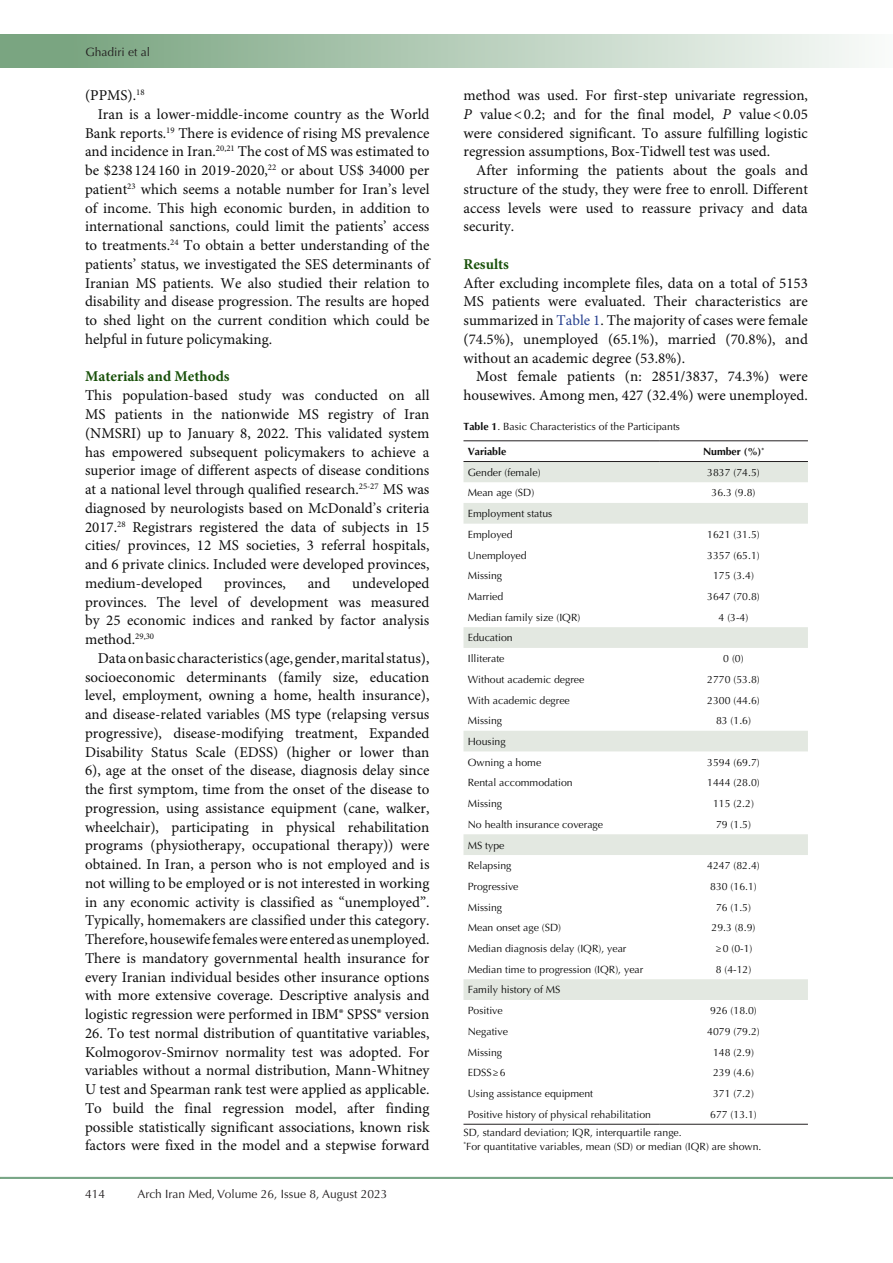
<style>
.page{position:relative;width:893px;height:1263px;background:#fff}
.page>*{position:absolute;margin:0;border:0;box-sizing:border-box;transform-origin:0 0}
.t1{font:15px/18.8px "Minion Pro";color:#0d0d0d;text-align:justify}
.t2{font:700 15px "Minion Pro";color:#19510a}
.t3{font:12px "Optima LT Std";color:#231f20}
.t4{font:10.5px "Optima LT Std";color:#0d0d0d}
.t5{font:700 10.5px "Optima LT Std";color:#0d0d0d}
.s1{font-style:italic}
.s2{color:#253f8e}
.s3{font-weight:700}
</style>
<div class="page">
<div style="left:0;top:1177px;width:893px;height:2px;background:#0099e5;border:1px solid #7aa581"></div>
<div style="left:0;top:35px;width:893px;height:33px;background:linear-gradient(to right,#719f78,#f9fbf9)"></div>
<svg style="left:463px;top:462px;width:345px;height:538px"></svg>
<hr style="left:463px;top:440px;width:196px;height:1px;background:#231f20">
<hr style="left:659px;top:440px;width:149px;height:1px;background:#231f20">
<hr style="left:463px;top:461px;width:196px;height:1px;background:#231f20">
<hr style="left:659px;top:461px;width:149px;height:1px;background:#231f20">
<hr style="left:463px;top:1124px;width:196px;height:1px;background:#231f20">
<hr style="left:659px;top:1124px;width:149px;height:1px;background:#231f20">
<p class="t3" style="left:85px;top:45px;width:66px">Ghadiri et al</p>
<p class="t1" style="left:85px;top:87px;width:61px">(PPMS).<sup>18</sup></p>
<p class="t1" style="left:85px;top:105px;width:346px;text-indent:13px">Iran is a lower-middle-income country as the World Bank reports.<sup>19</sup> There is evidence of rising MS prevalence and incidence in Iran.<sup>20,21</sup> The cost of MS was estimated to be $238 124 160 in 2019-2020,<sup>22</sup> or about US$ 34000 per patient<sup>23</sup> which seems a notable number for Iran’s level of income. This high economic burden, in addition to international sanctions, could limit the patients’ access to treatments.<sup>24</sup> To obtain a better understanding of the patients’ status, we investigated the SES determinants of Iranian MS patients. We also studied their relation to disability and disease progression. The results are hoped to shed light on the current condition which could be helpful in future policymaking.</p>
<p class="t2" style="left:85px;top:366px;width:146px">Materials and Methods</p>
<p class="t1" style="left:85px;top:387px;width:346px">This population-based study was conducted on all MS patients in the nationwide MS registry of Iran (NMSRI) up to January 8, 2022. This validated system has empowered subsequent policymakers to achieve a superior image of different aspects of disease conditions at a national level through qualified research.<sup>25-27</sup> MS was diagnosed by neurologists based on McDonald’s criteria 2017.<sup>28</sup> Registrars registered the data of subjects in 15 cities/ provinces, 12 MS societies, 3 referral hospitals, and 6 private clinics. Included were developed provinces, medium-developed</p>
<p class="t1" style="left:85px;top:574px;width:346px;text-indent:267px">undeveloped provinces. The level of development was measured by 25 economic indices and ranked by factor analysis method.<sup>29,30</sup></p>
<p class="t1" style="left:85px;top:649px;width:346px;text-indent:13px">Data on basic characteristics (age, gender, marital status), socioeconomic determinants (family size, education level, employment, owning a home, health insurance), and disease-related variables (MS type (relapsing versus progressive), disease-modifying treatment, Expanded Disability Status Scale (EDSS) (higher or lower than 6), age at the onset of the disease, diagnosis delay since the first symptom, time from the onset of the disease to progression, using assistance equipment (cane, walker, wheelchair), participating in physical rehabilitation programs (physiotherapy, occupational therapy)) were obtained. In Iran, a person who is not employed and is not willing to be employed or is not interested in working in any economic activity is classified as “unemployed”.<br>Typically, homemakers are classified under this category.<br>Therefore, housewife females were entered as unemployed.<br>There is mandatory governmental health insurance for every Iranian individual besides other insurance options with more extensive coverage. Descriptive analysis and logistic regression were performed in IBM® SPSS® version</p>
<p class="t1" style="left:85px;top:1024px;width:346px">26. To test normal distribution of quantitative variables, Kolmogorov-Smirnov normality test was adopted. For variables without a normal distribution, Mann-Whitney U test and Spearman rank test were applied as applicable.<br>To build the final regression model, after finding possible statistically significant associations, known risk factors were fixed in the model and a stepwise forward</p>
<p class="t1" style="left:224px;top:574px;width:63px">provinces,</p>
<p class="t1" style="left:308px;top:574px;width:24px">and</p>
<p class="t3" style="left:85px;top:1187px;width:22px">414</p>
<p class="t3" style="left:138px;top:1187px;width:251px">Arch Iran Med, Volume 26, Issue 8, August 2023</p>
<p class="t1" style="left:463px;top:87px;width:346px">method was used. For first-step univariate regression, <span class="s1">P</span> value&lt;0.2; and for the final model, <span class="s1">P</span> value&lt;0.05 were considered significant. To assure fulfilling logistic regression assumptions, Box-Tidwell test was used.</p>
<p class="t1" style="left:463px;top:162px;width:346px;text-indent:13px">After informing the patients about the goals and structure of the study, they were free to enroll. Different access levels were used to reassure privacy and data security.</p>
<p class="t2" style="left:463px;top:254px;width:47px">Results</p>
<p class="t1" style="left:463px;top:274px;width:346px">After excluding incomplete files, data on a total of 5153<br>MS patients were evaluated. Their characteristics are summarized in <span class="s2">Table 1</span>. The majority of cases were female (74.5%), unemployed (65.1%), married (70.8%), and without an academic degree (53.8%).</p>
<p class="t1" style="left:463px;top:368px;width:346px;text-align:right">Most female patients (n: 2851/3837, 74.3%) were housewives. Among men, 427 (32.4%) were unemployed.</p>
<p class="t4" style="left:463px;top:420px;width:218px"><span class="s3">Table 1</span>. Basic Characteristics of the Participants</p>
<p class="t5" style="left:468px;top:445px;width:40px">Variable</p>
<p class="t5" style="left:703px;top:445px;width:63px">Number (%)<sup>*</sup></p>
<p class="t4" style="left:468px;top:466px;width:74px">Gender (female)</p>
<p class="t4" style="left:707px;top:466px;width:54px">3837 (74.5)</p>
<p class="t4" style="left:468px;top:487px;width:68px">Mean age (SD)</p>
<p class="t4" style="left:712px;top:487px;width:45px">36.3 (9.8)</p>
<p class="t4" style="left:468px;top:507px;width:86px">Employment status</p>
<p class="t4" style="left:468px;top:528px;width:46px">Employed</p>
<p class="t4" style="left:707px;top:528px;width:54px">1621 (31.5)</p>
<p class="t4" style="left:468px;top:549px;width:60px">Unemployed</p>
<p class="t4" style="left:707px;top:549px;width:54px">3357 (65.1)</p>
<p class="t4" style="left:468px;top:570px;width:36px">Missing</p>
<p class="t4" style="left:713px;top:570px;width:42px">175 (3.4)</p>
<p class="t4" style="left:468px;top:590px;width:37px">Married</p>
<p class="t4" style="left:707px;top:590px;width:54px">3647 (70.8)</p>
<p class="t4" style="left:468px;top:611px;width:114px">Median family size (IQR)</p>
<p class="t4" style="left:719px;top:611px;width:31px">4 (3-4)</p>
<p class="t4" style="left:468px;top:632px;width:46px">Education</p>
<p class="t4" style="left:468px;top:652px;width:38px">Illiterate</p>
<p class="t4" style="left:723px;top:652px;width:22px">0 (0)</p>
<p class="t4" style="left:468px;top:673px;width:118px">Without academic degree</p>
<p class="t4" style="left:707px;top:673px;width:54px">2770 (53.8)</p>
<p class="t4" style="left:468px;top:694px;width:104px">With academic degree</p>
<p class="t4" style="left:707px;top:694px;width:54px">2300 (44.6)</p>
<p class="t4" style="left:468px;top:715px;width:36px">Missing</p>
<p class="t4" style="left:716px;top:715px;width:37px">83 (1.6)</p>
<p class="t4" style="left:468px;top:735px;width:39px">Housing</p>
<p class="t4" style="left:468px;top:756px;width:75px">Owning a home</p>
<p class="t4" style="left:707px;top:756px;width:54px">3594 (69.7)</p>
<p class="t4" style="left:468px;top:777px;width:107px">Rental accommodation</p>
<p class="t4" style="left:707px;top:777px;width:54px">1444 (28.0)</p>
<p class="t4" style="left:468px;top:797px;width:36px">Missing</p>
<p class="t4" style="left:713px;top:797px;width:42px">115 (2.2)</p>
<p class="t4" style="left:468px;top:818px;width:137px">No health insurance coverage</p>
<p class="t4" style="left:716px;top:818px;width:37px">79 (1.5)</p>
<p class="t4" style="left:468px;top:839px;width:38px">MS type</p>
<p class="t4" style="left:468px;top:859px;width:45px">Relapsing</p>
<p class="t4" style="left:707px;top:859px;width:54px">4247 (82.4)</p>
<p class="t4" style="left:468px;top:880px;width:52px">Progressive</p>
<p class="t4" style="left:710px;top:880px;width:48px">830 (16.1)</p>
<p class="t4" style="left:468px;top:901px;width:36px">Missing</p>
<p class="t4" style="left:716px;top:901px;width:37px">76 (1.5)</p>
<p class="t4" style="left:468px;top:922px;width:95px">Mean onset age (SD)</p>
<p class="t4" style="left:712px;top:922px;width:45px">29.3 (8.9)</p>
<p class="t4" style="left:468px;top:942px;width:160px">Median diagnosis delay (IQR), year</p>
<p class="t4" style="left:716px;top:942px;width:38px">≥0 (0-1)</p>
<p class="t4" style="left:468px;top:963px;width:177px">Median time to progression (IQR), year</p>
<p class="t4" style="left:716px;top:963px;width:37px">8 (4-12)</p>
<p class="t4" style="left:468px;top:984px;width:94px">Family history of MS</p>
<p class="t4" style="left:468px;top:1004px;width:37px">Positive</p>
<p class="t4" style="left:710px;top:1004px;width:48px">926 (18.0)</p>
<p class="t4" style="left:468px;top:1025px;width:42px">Negative</p>
<p class="t4" style="left:707px;top:1025px;width:54px">4079 (79.2)</p>
<p class="t4" style="left:468px;top:1046px;width:36px">Missing</p>
<p class="t4" style="left:713px;top:1046px;width:42px">148 (2.9)</p>
<p class="t4" style="left:468px;top:1067px;width:40px">EDSS≥6</p>
<p class="t4" style="left:713px;top:1067px;width:42px">239 (4.6)</p>
<p class="t4" style="left:468px;top:1087px;width:127px">Using assistance equipment</p>
<p class="t4" style="left:713px;top:1087px;width:42px">371 (7.2)</p>
<p class="t4" style="left:468px;top:1108px;width:185px">Positive history of physical rehabilitation</p>
<p class="t4" style="left:710px;top:1108px;width:48px">677 (13.1)</p>
<p class="t4" style="left:463px;top:1127px;width:220px">SD, standard deviation; IQR, interquartile range.</p>
<p class="t4" style="left:463px;top:1140px;width:299px"><sup>*</sup>For quantitative variables, mean (SD) or median (IQR) are shown.</p>
</div>
